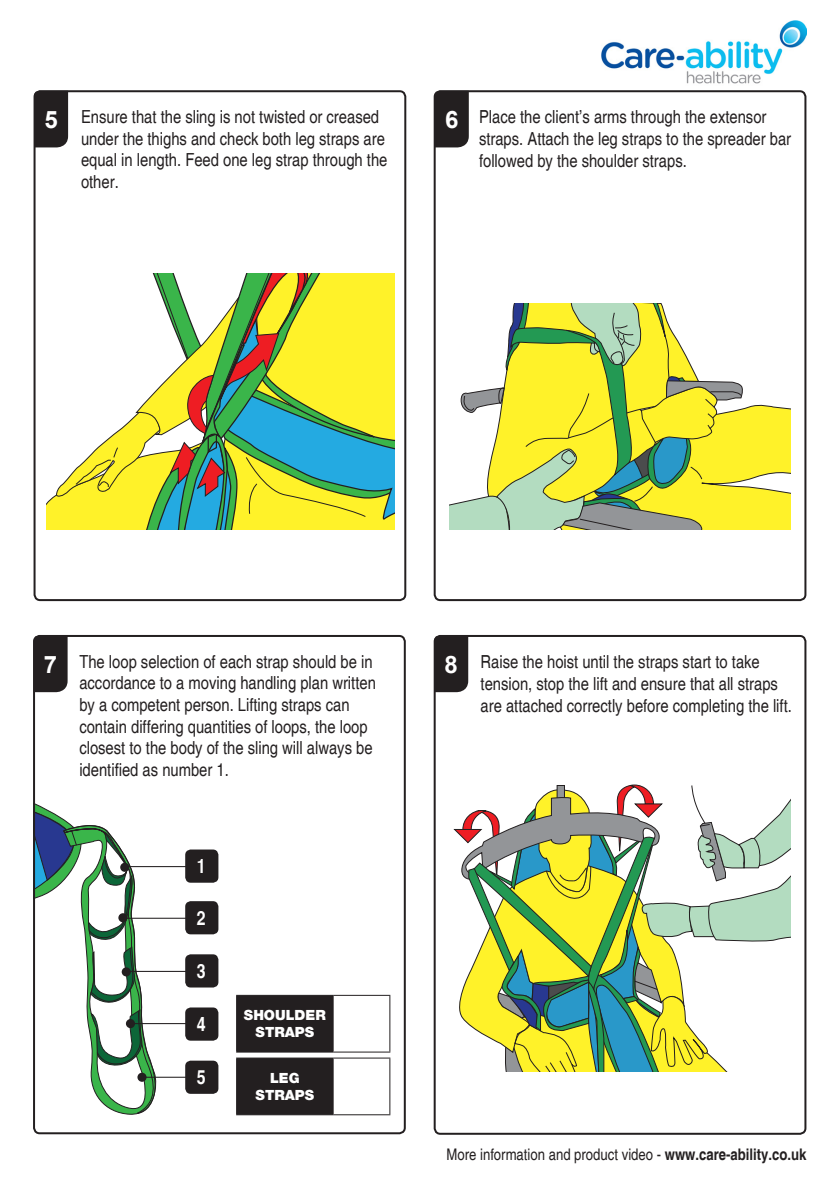
<style>
.page{position:relative;width:840px;height:1191px;background:#fff}
.page>*{position:absolute;margin:0;border:0;box-sizing:border-box;transform-origin:0 0}
.t1{font:700 24px "Arial";color:#fff}
.t2{font:700 condensed 19.6px "Helvetica";color:#fff}
.t3{font:condensed 18px/21.6px "Helvetica";color:#231f20}
.t4{font:condensed 16px "Helvetica";color:#231f20}
.t5{font:900 14px "Helvetica 95";color:#fff}
.s1{font-weight:700}
</style>
<div class="page">
<img style="left:601px;top:20px;width:205px;height:74px">
<svg style="left:449px;top:303px;width:341px;height:226px"></svg>
<svg style="left:453px;top:784px;width:337px;height:287px"></svg>
<svg style="left:47px;top:273px;width:347px;height:256px"></svg>
<div style="left:436px;top:638px;width:32px;height:54px;background:#231f20"></div>
<div style="left:35px;top:91px;width:33px;height:56px;background:#231f20"></div>
<div style="left:436px;top:93px;width:32px;height:54px;background:#231f20"></div>
<div style="left:433px;top:90px;width:373px;height:511px;border:2px solid #231f20;border-radius:6px"></div>
<div style="left:34px;top:90px;width:372px;height:511px;border:2px solid #231f20;border-radius:6px"></div>
<div style="left:433px;top:635px;width:373px;height:499px;border:2px solid #231f20;border-radius:6px"></div>
<svg style="left:36px;top:804px;width:122px;height:311px"></svg>
<hr style="left:125px;top:866px;width:82px;height:1px;background:#231f20">
<hr style="left:123px;top:917px;width:82px;height:1px;background:#231f20">
<hr style="left:126px;top:971px;width:69px;height:1px;background:#231f20">
<hr style="left:131px;top:1023px;width:63px;height:1px;background:#231f20">
<hr style="left:142px;top:1076px;width:46px;height:1px;background:#231f20">
<div style="left:120px;top:862px;width:9px;height:10px;background:#231f20;border-radius:50%"></div>
<div style="left:118px;top:913px;width:9px;height:9px;background:#231f20;border-radius:50%"></div>
<div style="left:122px;top:967px;width:9px;height:9px;background:#231f20;border-radius:50%"></div>
<div style="left:126px;top:1019px;width:9px;height:9px;background:#231f20;border-radius:50%"></div>
<div style="left:137px;top:1072px;width:9px;height:9px;background:#231f20;border-radius:50%"></div>
<div style="left:185px;top:849px;width:33px;height:33px;background:#231f20;border-radius:6px"></div>
<div style="left:185px;top:901px;width:33px;height:33px;background:#231f20;border-radius:6px"></div>
<div style="left:185px;top:954px;width:33px;height:33px;background:#231f20;border-radius:6px"></div>
<div style="left:185px;top:1007px;width:33px;height:33px;background:#231f20;border-radius:6px"></div>
<div style="left:185px;top:1060px;width:33px;height:33px;background:#231f20;border-radius:6px"></div>
<div style="left:36px;top:638px;width:32px;height:54px;background:#231f20"></div>
<div style="left:33px;top:635px;width:372px;height:499px;border:2px solid #231f20;border-radius:6px"></div>
<div style="left:236px;top:995px;width:97px;height:119px;background:#231f20"></div>
<hr style="left:236px;top:994px;width:97px;height:1px;background:#231f20">
<hr style="left:236px;top:995px;width:1px;height:56px;background:#231f20">
<hr style="left:333px;top:994px;width:57px;height:1px;background:#231f20">
<hr style="left:236px;top:1051px;width:97px;height:1px;background:#231f20">
<hr style="left:333px;top:1051px;width:57px;height:1px;background:#231f20">
<hr style="left:332px;top:995px;width:1px;height:56px;background:#231f20">
<hr style="left:389px;top:995px;width:1px;height:56px;background:#231f20">
<hr style="left:236px;top:1057px;width:97px;height:1px;background:#231f20">
<hr style="left:236px;top:1058px;width:1px;height:56px;background:#231f20">
<hr style="left:333px;top:1057px;width:57px;height:1px;background:#231f20">
<hr style="left:236px;top:1114px;width:97px;height:1px;background:#231f20">
<hr style="left:333px;top:1114px;width:57px;height:1px;background:#231f20">
<hr style="left:332px;top:1058px;width:1px;height:56px;background:#231f20">
<hr style="left:389px;top:1058px;width:1px;height:56px;background:#231f20">
<p class="t1" style="left:44px;top:102px;width:15px">5</p>
<p class="t3" style="left:81px;top:106px;width:299px">Ensure that the sling is not twisted or creased</p>
<p class="t1" style="left:445px;top:102px;width:15px">6</p>
<p class="t3" style="left:81px;top:128px;width:308px">under the thighs and check both leg straps are equal in length. Feed one leg strap through the other.</p>
<p class="t3" style="left:478px;top:106px;width:313px">Place the client’s arms through the extensor straps. Attach the leg straps to the spreader bar followed by the shoulder straps.</p>
<p class="t1" style="left:44px;top:647px;width:15px">7</p>
<p class="t3" style="left:79px;top:651px;width:298px">The loop selection of each strap should be in accordance to a moving handling plan written by a competent person. Lifting straps can contain differing quantities of loops, the loop closest to the body of the sling will always be identified as number 1.</p>
<p class="t2" style="left:197px;top:854px;width:10px">1</p>
<p class="t2" style="left:197px;top:906px;width:10px">2</p>
<p class="t2" style="left:197px;top:959px;width:10px">3</p>
<p class="t2" style="left:197px;top:1012px;width:10px">4</p>
<p class="t2" style="left:197px;top:1065px;width:10px">5</p>
<p class="t5" style="left:244px;top:1007px;width:83px">SHOULDER</p>
<p class="t5" style="left:255px;top:1023px;width:60px">STRAPS</p>
<p class="t5" style="left:270px;top:1069px;width:31px">LEG</p>
<p class="t5" style="left:255px;top:1086px;width:60px">STRAPS</p>
<p class="t1" style="left:444px;top:647px;width:15px">8</p>
<p class="t3" style="left:480px;top:651px;width:312px">Raise the hoist until the straps start to take tension, stop the lift and ensure that all straps are attached correctly before completing the lift.</p>
<p class="t4" style="left:446px;top:1145px;width:361px">More information and product video - <span class="s1">www.care-ability.co.uk</span></p>
</div>
